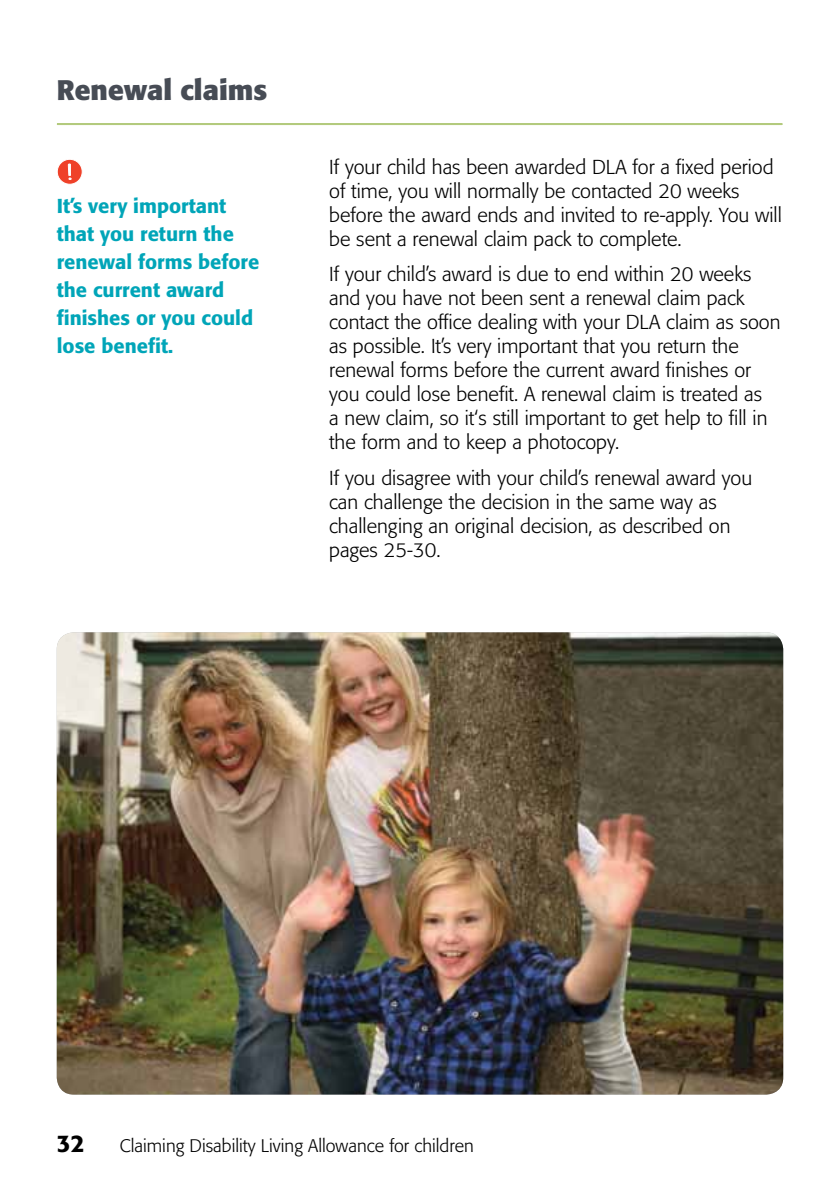
<style>
.page{position:relative;width:840px;height:1191px;background:#fff}
.page>*{position:absolute;margin:0;border:0;box-sizing:border-box;transform-origin:0 0}
.t1{font:700 28px "Formata BQ";color:#474c55}
.t2{font:500 24px "Formata BQ";color:#000}
.t3{font:300 20px/24px "Formata BQ";color:#000}
.t4{font:500 20px/28px "Formata BQ";color:#00a5b8}
.t5{font:300 18px "Formata BQ";color:#000}
</style>
<div class="page">
<svg style="left:58px;top:123px;width:723px;height:2px"></svg>
<svg style="left:57px;top:159px;width:26px;height:26px"></svg>
<img style="left:57px;top:632px;width:725px;height:462px">
<h1 class="t1" style="left:57px;top:73px;width:212px">Renewal claims</h1>
<p class="t4" style="left:57px;top:192px;width:204px">It’s very important that you return the renewal forms before the current award finishes or you could lose benefit.</p>
<p class="t3" style="left:329px;top:155px;width:454px">If your child has been awarded DLA for a fixed period of time, you will normally be contacted 20 weeks before the award ends and invited to re-apply. You will be sent a renewal claim pack to complete.</p>
<p class="t3" style="left:329px;top:262px;width:452px">If your child’s award is due to end within 20 weeks and you have not been sent a renewal claim pack contact the office dealing with your DLA claim as soon as possible. It’s very important that you return the renewal forms before the current award finishes or you could lose benefit. A renewal claim is treated as<br>a new claim, so it‘s still important to get help to fill in the form and to keep a photocopy.</p>
<p class="t3" style="left:329px;top:466px;width:424px">If you disagree with your child’s renewal award you can challenge the decision in the same way as challenging an original decision, as described on pages 25-30.</p>
<p class="t2" style="left:57px;top:1129px;width:29px">32</p>
<p class="t5" style="left:120px;top:1135px;width:355px">Claiming Disability Living Allowance for children</p>
</div>
